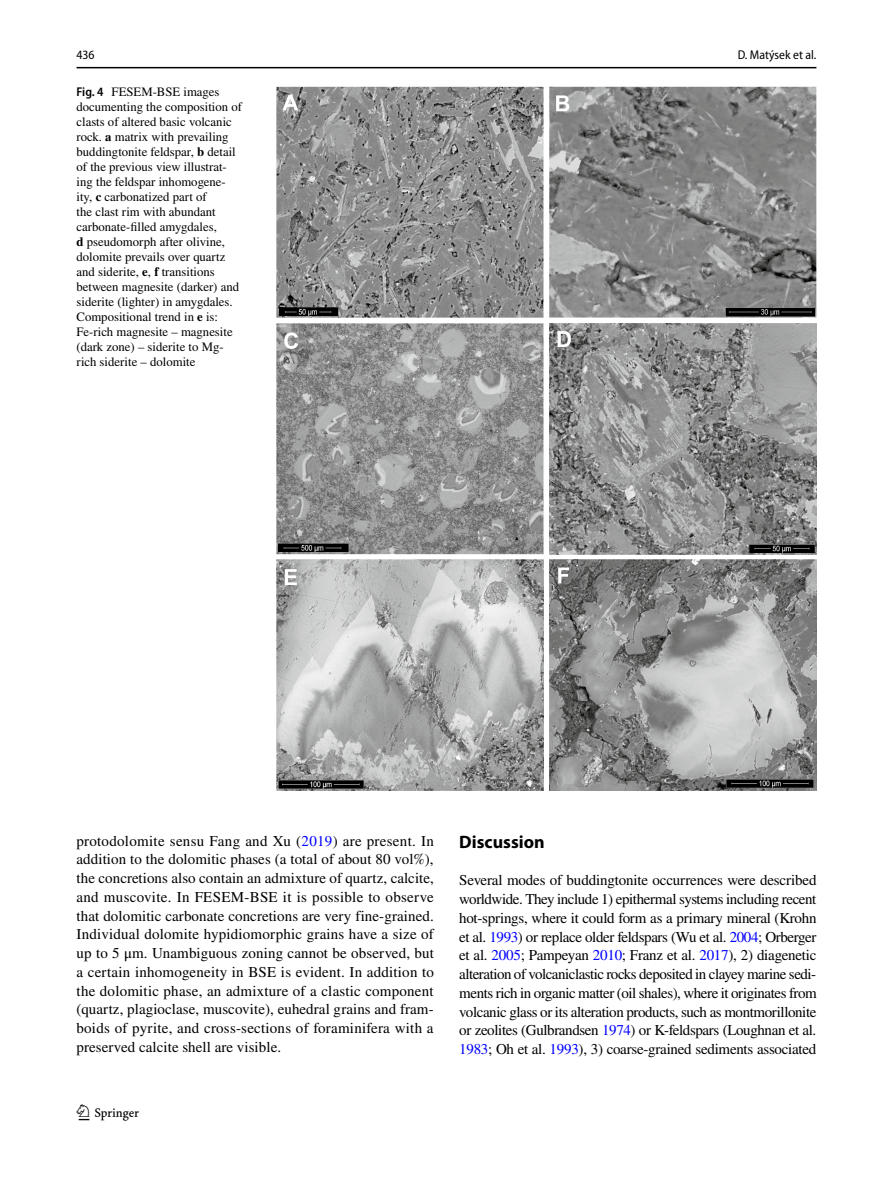
<style>
.page{position:relative;width:893px;height:1187px;background:#fff}
.page>*{position:absolute;margin:0;border:0;box-sizing:border-box;transform-origin:0 0}
.t1{font:22.5px "Springnew Regular 2";color:#000}
.t2{font:700 18px "Myriad Pro";color:#000}
.t3{font:15px/18.8px "STIX";letter-spacing:-.015em;color:#000;text-align:justify}
.t4{font:12.75px/15px "STIX";color:#000}
.t5{font:semi-condensed 12.75px "Myriad Pro";color:#000}
.s1{font-family:"Myriad Pro";font-weight:600;font-stretch:semi-condensed}
.s2{font-weight:700}
.s3{color:#00f}
</style>
<div class="page">
<hr style="left:77px;top:67px;width:739px;height:1px;background:#000">
<img style="left:549px;top:87px;width:267px;height:230px">
<img style="left:276px;top:87px;width:268px;height:231px">
<img style="left:549px;top:559px;width:267px;height:231px">
<img style="left:549px;top:323px;width:267px;height:231px">
<img style="left:276px;top:323px;width:268px;height:231px">
<img style="left:276px;top:559px;width:268px;height:231px">
<svg style="left:558px;top:567px;width:11px;height:16px"></svg>
<svg style="left:285px;top:569px;width:12px;height:16px"></svg>
<svg style="left:282px;top:95px;width:16px;height:15px"></svg>
<svg style="left:556px;top:95px;width:13px;height:16px"></svg>
<svg style="left:558px;top:331px;width:13px;height:16px"></svg>
<svg style="left:284px;top:332px;width:14px;height:17px"></svg>
<img style="left:278px;top:543px;width:70px;height:8px">
<img style="left:279px;top:780px;width:84px;height:8px">
<img style="left:749px;top:544px;width:66px;height:8px">
<img style="left:726px;top:779px;width:88px;height:8px">
<img style="left:279px;top:308px;width:59px;height:8px">
<img style="left:726px;top:308px;width:89px;height:8px">
<p class="t5" style="left:77px;top:48px;width:20px">436</p>
<p class="t5" style="left:738px;top:48px;width:80px">D. Matýsek et al.</p>
<p class="t4" style="left:77px;top:85px;width:167px"><span class="s1">Fig. 4</span> FESEM-BSE images documenting the composition of clasts of altered basic volcanic rock. <span class="s2">a</span> matrix with prevailing buddingtonite feldspar, <span class="s2">b</span> detail of the previous view illustrat&shy;ing the feldspar inhomogene&shy;ity, <span class="s2">c</span> carbonatized part of<br>the clast rim with abundant carbonate-filled amygdales,<br><span class="s2">d</span> pseudomorph after olivine, dolomite prevails over quartz and siderite, <span class="s2">e</span>, <span class="s2">f</span> transitions between magnesite (darker) and siderite (lighter) in amygdales.<br>Compositional trend in <span class="s2">e</span> is:<br>Fe-rich magnesite – magnesite (dark zone) – siderite to Mg&shy;rich siderite – dolomite</p>
<p class="t3" style="left:77px;top:832px;width:359px">protodolomite sensu Fang and Xu (<span class="s3">2019</span>) are present. In addition to the dolomitic phases (a total of about 80 vol%), the concretions also contain an admixture of quartz, calcite, and muscovite. In FESEM-BSE it is possible to observe that dolomitic carbonate concretions are very fine-grained.<br>Individual dolomite hypidiomorphic grains have a size of up to 5 μm. Unambiguous zoning cannot be observed, but a certain inhomogeneity in BSE is evident. In addition to the dolomitic phase, an admixture of a clastic component (quartz, plagioclase, muscovite), euhedral grains and fram&shy;boids of pyrite, and cross-sections of foraminifera with a preserved calcite shell are visible.</p>
<p class="t2" style="left:459px;top:829px;width:87px">Discussion</p>
<p class="t3" style="left:459px;top:871px;width:359px">Several modes of buddingtonite occurrences were described worldwide. They include 1) epithermal systems including recent hot-springs, where it could form as a primary mineral (Krohn et al. <span class="s3">1993</span>) or replace older feldspars (Wu et al. <span class="s3">2004</span>; Orberger et al. <span class="s3">2005</span>; Pampeyan <span class="s3">2010</span>; Franz et al. <span class="s3">2017</span>), 2) diagenetic alteration of volcaniclastic rocks deposited in clayey marine sedi&shy;ments rich in organic matter (oil shales), where it originates from volcanic glass or its alteration products, such as montmorillonite or zeolites (Gulbrandsen <span class="s3">1974</span>) or K-feldspars (Loughnan et al.<br><span class="s3">1983</span>; Oh et al. <span class="s3">1993</span>), 3) coarse-grained sediments associated</p>
<h1 class="t1" style="left:79px;top:1104px;width:62px">1 3</h1>
</div>
